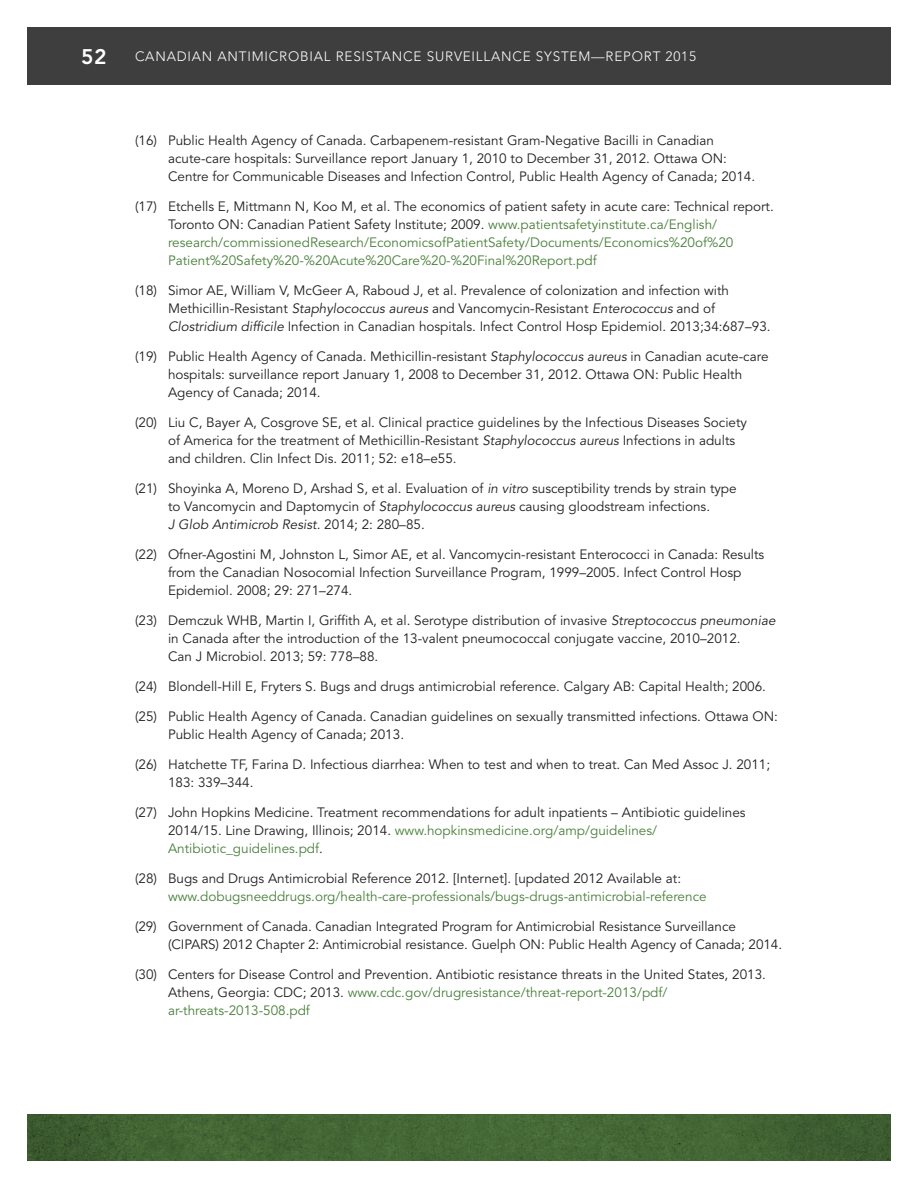
<style>
.page{position:relative;width:918px;height:1188px;background:#fff}
.page>*{position:absolute;margin:0;border:0;box-sizing:border-box;transform-origin:0 0}
.t1{font:800 21px "Avenir LT Std";color:#fff}
.t2{font:13.5px/18px "Avenir LT Std";color:#231f20}
.t3{font:13.5px/18px "Avenir LT Std";color:#49803b}
.t4{font:300 13.5px "Avenir LT Std";letter-spacing:.06em;color:#fff}
.s1{color:#231f20}
.s2{font-style:italic}
.s3{color:#49803b}
</style>
<div class="page">
<svg style="left:27px;top:1115px;width:864px;height:46px;background:#426433"></svg>
<div style="left:27px;top:27px;width:113px;height:57px;background:#3e3e3f"></div>
<div style="left:135px;top:27px;width:756px;height:57px;background:#3e3e3f"></div>
<h1 class="t1" style="left:81px;top:44px;width:27px">52</h1>
<p class="t4" style="left:135px;top:48px;width:563px">CANADIAN ANTIMICROBIAL RESISTANCE SURVEILLANCE SYSTEM—REPORT 2015</p>
<p class="t2" style="left:168px;top:132px;width:589px;text-indent:-33px">(16) Public Health Agency of Canada. Carbapenem-resistant Gram-Negative Bacilli in Canadian acute-care hospitals: Surveillance report January 1, 2010 to December 31, 2012. Ottawa ON:<br>Centre for Communicable Diseases and Infection Control, Public Health Agency of Canada; 2014.</p>
<p class="t3" style="left:168px;top:198px;width:607px;text-indent:-33px"><span class="s1">(17) Etchells E, Mittmann N, Koo M, et al. The economics of patient safety in acute care: Technical report.<br>Toronto ON: Canadian Patient Safety Institute; 2009.</span> www.patientsafetyinstitute.ca/English/ research/commissionedResearch/EconomicsofPatientSafety/Documents/Economics%20of%20<br>Patient%20Safety%20-%20Acute%20Care%20-%20Final%20Report.pdf</p>
<p class="t2" style="left:168px;top:282px;width:604px;text-indent:-33px">(18) Simor AE, William V, McGeer A, Raboud J, et al. Prevalence of colonization and infection with<br>Methicillin-Resistant <span class="s2">Staphylococcus aureus</span> and Vancomycin-Resistant <span class="s2">Enterococcus</span> and of<br><span class="s2">Clostridium difficile</span> Infection in Canadian hospitals. Infect Control Hosp Epidemiol. 2013;34:687–93.</p>
<p class="t2" style="left:168px;top:348px;width:602px;text-indent:-33px">(19) Public Health Agency of Canada. Methicillin-resistant <span class="s2">Staphylococcus aureus</span> in Canadian acute-care hospitals: surveillance report January 1, 2008 to December 31, 2012. Ottawa ON: Public Health<br>Agency of Canada; 2014.</p>
<p class="t2" style="left:168px;top:414px;width:581px;text-indent:-33px">(20) Liu C, Bayer A, Cosgrove SE, et al. Clinical practice guidelines by the Infectious Diseases Society of America for the treatment of Methicillin-Resistant <span class="s2">Staphylococcus aureus</span> Infections in adults and children. Clin Infect Dis. 2011; 52: e18–e55.</p>
<p class="t2" style="left:168px;top:480px;width:570px;text-indent:-33px">(21) Shoyinka A, Moreno D, Arshad S, et al. Evaluation of <span class="s2">in vitro</span> susceptibility trends by strain type to Vancomycin and Daptomycin of <span class="s2">Staphylococcus aureus</span> causing gloodstream infections.<br><span class="s2">J Glob Antimicrob Resist.</span> 2014; 2: 280–85.</p>
<p class="t2" style="left:168px;top:546px;width:598px;text-indent:-33px">(22) Ofner-Agostini M, Johnston L, Simor AE, et al. Vancomycin-resistant Enterococci in Canada: Results from the Canadian Nosocomial Infection Surveillance Program, 1999–2005. Infect Control Hosp<br>Epidemiol. 2008; 29: 271–274.</p>
<p class="t2" style="left:168px;top:612px;width:609px;text-indent:-33px">(23) Demczuk WHB, Martin I, Griffith A, et al. Serotype distribution of invasive <span class="s2">Streptococcus pneumoniae </span>in Canada after the introduction of the 13-valent pneumococcal conjugate vaccine, 2010–2012.<br>Can J Microbiol. 2013; 59: 778–88.</p>
<p class="t2" style="left:135px;top:678px;width:632px">(24) Blondell-Hill E, Fryters S. Bugs and drugs antimicrobial reference. Calgary AB: Capital Health; 2006.</p>
<p class="t2" style="left:168px;top:708px;width:612px;text-indent:-33px">(25) Public Health Agency of Canada. Canadian guidelines on sexually transmitted infections. Ottawa ON:<br>Public Health Agency of Canada; 2013.</p>
<p class="t2" style="left:168px;top:756px;width:604px;text-indent:-33px">(26) Hatchette TF, Farina D. Infectious diarrhea: When to test and when to treat. Can Med Assoc J. 2011;<br>183: 339–344.</p>
<p class="t2" style="left:168px;top:804px;width:579px;text-indent:-33px">(27) John Hopkins Medicine. Treatment recommendations for adult inpatients – Antibiotic guidelines<br>2014/15. Line Drawing, Illinois; 2014. <span class="s3">www.hopkinsmedicine.org/amp/guidelines/<br>Antibiotic_guidelines.pdf</span>.</p>
<p class="t3" style="left:168px;top:870px;width:540px;text-indent:-33px"><span class="s1">(28) Bugs and Drugs Antimicrobial Reference 2012. [Internet]. [updated 2012 Available at: </span>www.dobugsneeddrugs.org/health-care-professionals/bugs-drugs-antimicrobial-reference</p>
<p class="t2" style="left:168px;top:918px;width:616px;text-indent:-33px">(29) Government of Canada. Canadian Integrated Program for Antimicrobial Resistance Surveillance (CIPARS) 2012 Chapter 2: Antimicrobial resistance. Guelph ON: Public Health Agency of Canada; 2014.</p>
<p class="t2" style="left:168px;top:966px;width:599px;text-indent:-33px">(30) Centers for Disease Control and Prevention. Antibiotic resistance threats in the United States, 2013.<br>Athens, Georgia: CDC; 2013. <span class="s3">www.cdc.gov/drugresistance/threat-report-2013/pdf/ ar-threats-2013-508.pdf</span></p>
</div>
